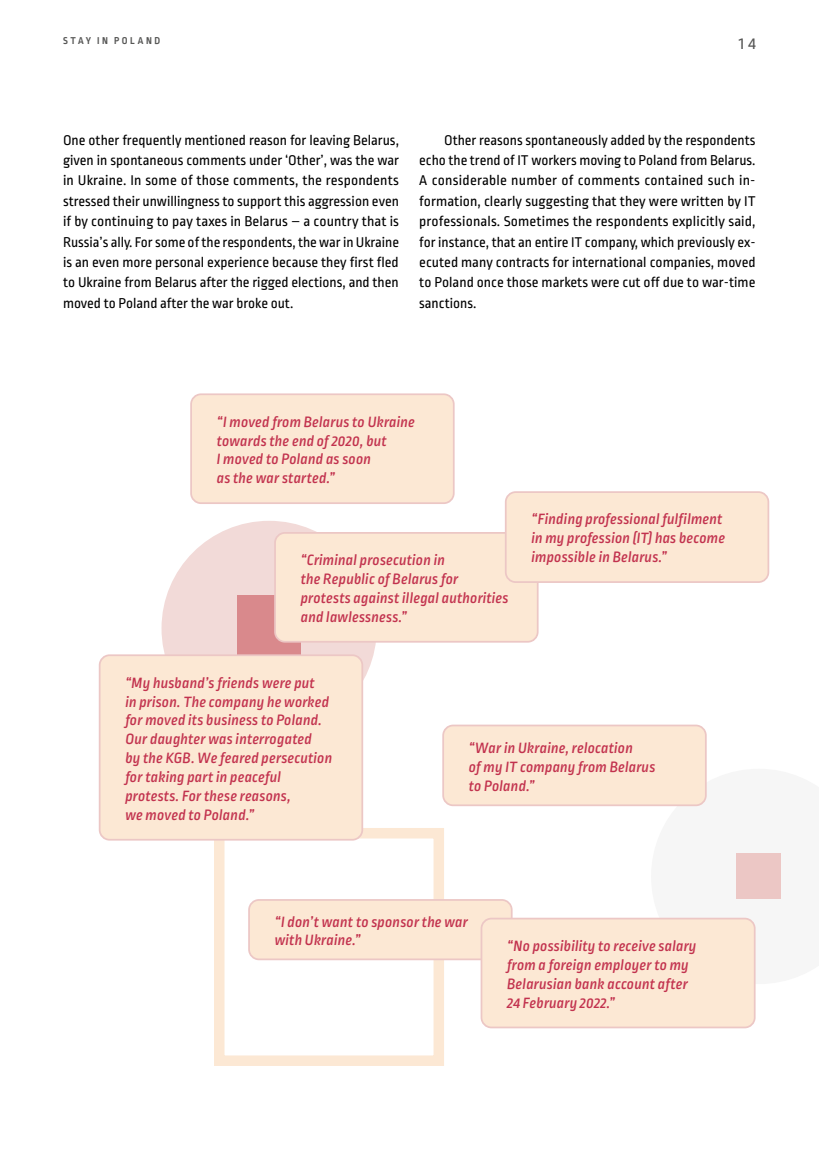
<style>
.page{position:relative;width:819px;height:1166px;background:#fff}
.page>*{position:absolute;margin:0;border:0;box-sizing:border-box;transform-origin:0 0}
.t1{font:17.5px "Ropa Sans Pro";color:#575756}
.t2{font:italic 500 15.75px/18.9px "Ropa Sans Pro";letter-spacing:.01em;color:#c2324e}
.t3{font:14.88px/20.3px "Ropa Sans Pro";color:#000;text-align:justify}
.t4{font:700 10.5px "Ropa Sans Pro";letter-spacing:.24em;color:#575756}
</style>
<div class="page">
<div style="left:214px;top:828px;width:230px;height:238px;border:10px solid #fce8d4"></div>
<div style="left:161px;top:521px;width:216px;height:215px;background:#f2dad8;border-radius:50%"></div>
<div style="left:237px;top:596px;width:64px;height:65px;background:#d9898c"></div>
<div style="left:651px;top:769px;width:130px;height:215px;background:#f6f6f6"></div>
<div style="left:736px;top:854px;width:44px;height:45px;background:#ecc7c5"></div>
<div style="left:249px;top:900px;width:262px;height:59px;background:#fce8d4;border-radius:10px"></div>
<div style="left:248px;top:899px;width:264px;height:61px;border:2px solid #ecc7c5;border-radius:10px"></div>
<div style="left:443px;top:725px;width:262px;height:80px;background:#fce8d4;border-radius:10px"></div>
<div style="left:442px;top:724px;width:264px;height:82px;border:2px solid #ecc7c5;border-radius:10px"></div>
<div style="left:275px;top:533px;width:262px;height:109px;background:#fce8d4;border-radius:10px"></div>
<div style="left:274px;top:532px;width:264px;height:111px;border:2px solid #ecc7c5;border-radius:10px"></div>
<div style="left:191px;top:394px;width:262px;height:109px;background:#fce8d4;border-radius:10px"></div>
<div style="left:190px;top:393px;width:264px;height:111px;border:2px solid #ecc7c5;border-radius:10px"></div>
<div style="left:100px;top:655px;width:262px;height:185px;background:#fce8d4;border-radius:10px"></div>
<div style="left:99px;top:654px;width:264px;height:186px;border:2px solid #ecc7c5;border-radius:10px"></div>
<div style="left:505px;top:492px;width:263px;height:90px;background:#fce8d4;border-radius:10px"></div>
<div style="left:505px;top:491px;width:264px;height:92px;border:2px solid #ecc7c5;border-radius:10px"></div>
<div style="left:481px;top:918px;width:273px;height:109px;background:#fce8d4;border-radius:10px"></div>
<div style="left:480px;top:918px;width:275px;height:110px;border:2px solid #ecc7c5;border-radius:10px"></div>
<p class="t4" style="left:63px;top:34px;width:99px">STAY IN POLAND</p>
<p class="t1" style="left:738px;top:34px;width:19px">14</p>
<p class="t3" style="left:63px;top:130px;width:337px">One other frequently mentioned reason for leaving Belarus, given in spontaneous comments under ‘Other’, was the war in Ukraine. In some of those comments, the respondents stressed their unwillingness to support this aggression even if by continuing to pay taxes in Belarus – a country that is Russia’s ally. For some of the respondents, the war in Ukraine is an even more personal experience because they first fled to Ukraine from Belarus after the rigged elections, and then moved to Poland after the war broke out.</p>
<p class="t3" style="left:419px;top:130px;width:338px;text-indent:25px">Other reasons spontaneously added by the respondents echo the trend of IT workers moving to Poland from Belarus.<br>A considerable number of comments contained such in&shy;formation, clearly suggesting that they were written by IT professionals. Sometimes the respondents explicitly said, for instance, that an entire IT company, which previously ex&shy;ecuted many contracts for international companies, moved to Poland once those markets were cut off due to war-time sanctions.</p>
<p class="t2" style="left:217px;top:413px;width:200px">“I moved from Belarus to Ukraine towards the end of 2020, but<br>I moved to Poland as soon<br>as the war started.”</p>
<p class="t2" style="left:301px;top:551px;width:209px">“Criminal prosecution in<br>the Republic of Belarus for protests against illegal authorities and lawlessness.”</p>
<p class="t2" style="left:531px;top:511px;width:195px">“Finding professional fulfilment in my profession (IT) has become impossible in Belarus.”</p>
<p class="t2" style="left:125px;top:674px;width:208px">“My husband’s friends were put<br>in prison. The company he worked for moved its business to Poland.<br>Our daughter was interrogated<br>by the KGB. We feared persecution for taking part in peaceful protests. For these reasons,<br>we moved to Poland.”</p>
<p class="t2" style="left:469px;top:739px;width:188px">“War in Ukraine, relocation<br>of my IT company from Belarus to Poland.”</p>
<p class="t2" style="left:275px;top:913px;width:195px">“I don’t want to sponsor the war with Ukraine.”</p>
<p class="t2" style="left:507px;top:937px;width:191px">“No possibility to receive salary from a foreign employer to my<br>Belarusian bank account after<br>24 February 2022.”</p>
</div>
